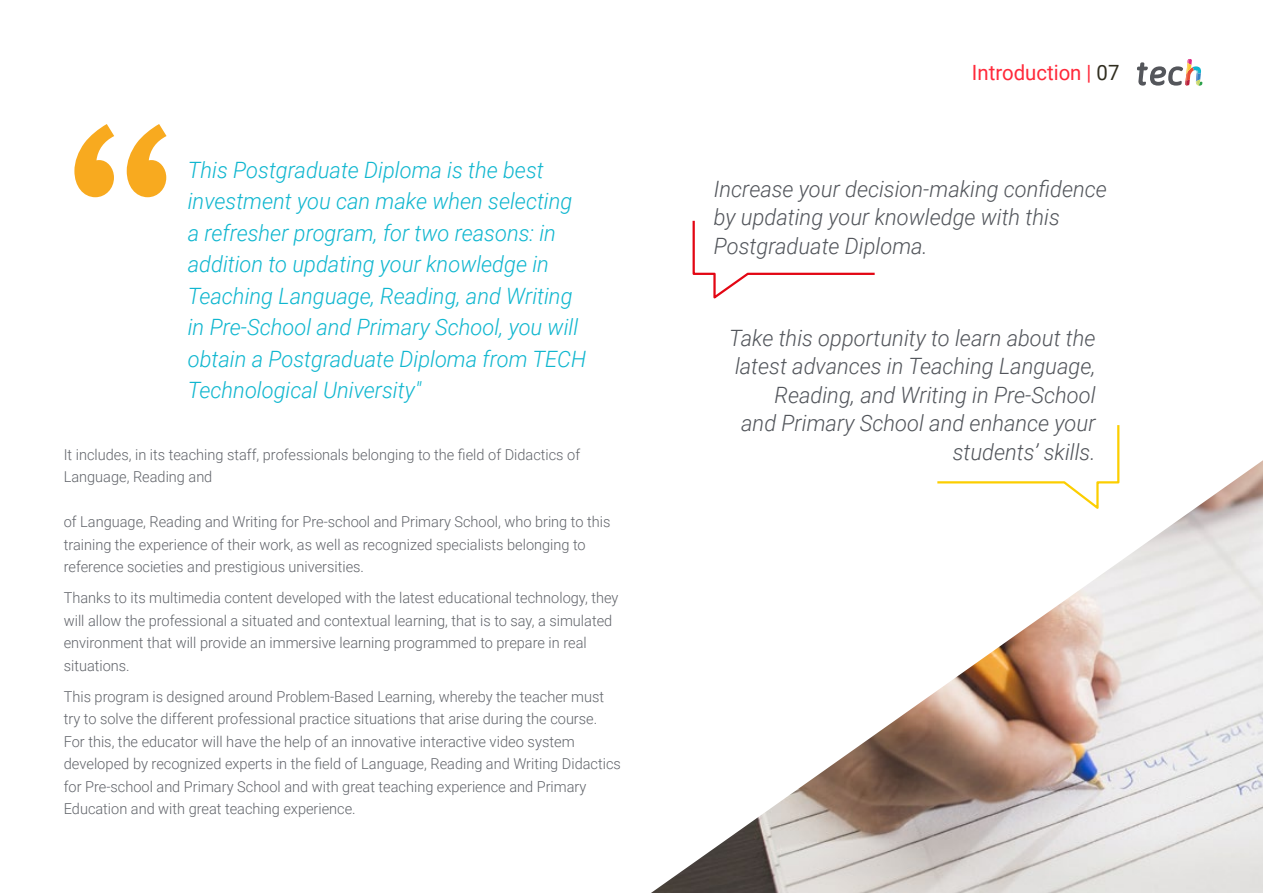
<style>
.page{position:relative;width:1263px;height:893px;background:#fff}
.page>*{position:absolute;margin:0;border:0;box-sizing:border-box;transform-origin:0 0}
.t1{font:italic 300 22.5px/31.5px "Roboto";color:#0fb6cf}
.t2{font:italic 300 22.5px/28.5px "Roboto";color:#52555b;text-align:right}
.t3{font:21px "Roboto";color:#ff293a}
.t4{font:300 15px/22.5px "Roboto";color:#61646a}
.s1{color:#312e20}
</style>
<div class="page">
<svg style="left:74px;top:124px;width:93px;height:73px"></svg>
<img style="left:651px;top:460px;width:612px;height:433px">
<svg style="left:935px;top:425px;width:185px;height:87px"></svg>
<svg style="left:692px;top:220px;width:183px;height:79px"></svg>
<svg style="left:1137px;top:59px;width:65px;height:27px"></svg>
<p class="t1" style="left:188px;top:153px;width:400px">This Postgraduate Diploma is the best investment you can make when selecting a refresher program, for two reasons: in addition to updating your knowledge in Teaching Language, Reading, and Writing in Pre-School and Primary School, you will obtain a Postgraduate Diploma from TECH Technological University"</p>
<p class="t4" style="left:64px;top:442px;width:518px">It includes, in its teaching staff, professionals belonging to the field of Didactics of<br>Language, Reading and</p>
<p class="t4" style="left:64px;top:510px;width:548px">of Language, Reading and Writing for Pre-school and Primary School, who bring to this training the experience of their work, as well as recognized specialists belonging to reference societies and prestigious universities.</p>
<p class="t4" style="left:64px;top:586px;width:556px">Thanks to its multimedia content developed with the latest educational technology, they will allow the professional a situated and contextual learning, that is to say, a simulated environment that will provide an immersive learning programmed to prepare in real situations.</p>
<p class="t4" style="left:64px;top:684px;width:559px">This program is designed around Problem-Based Learning, whereby the teacher must try to solve the different professional practice situations that arise during the course.<br>For this, the educator will have the help of an innovative interactive video system developed by recognized experts in the field of Language, Reading and Writing Didactics for Pre-school and Primary School and with great teaching experience and Primary Education and with great teaching experience.</p>
<h2 class="t3" style="left:972px;top:57px;width:149px">Introduction | <span class="s1">07</span></h2>
<h1 class="t2" style="left:714px;top:173px;width:394px;text-align:left">Increase your decision-making confidence by updating your knowledge with this<br>Postgraduate Diploma.</h1>
<h1 class="t2" style="left:729px;top:323px;width:368px">Take this opportunity to learn about the latest advances in Teaching Language, Reading, and Writing in Pre-School<br>and Primary School and enhance your students’ skills.</h1>
</div>
